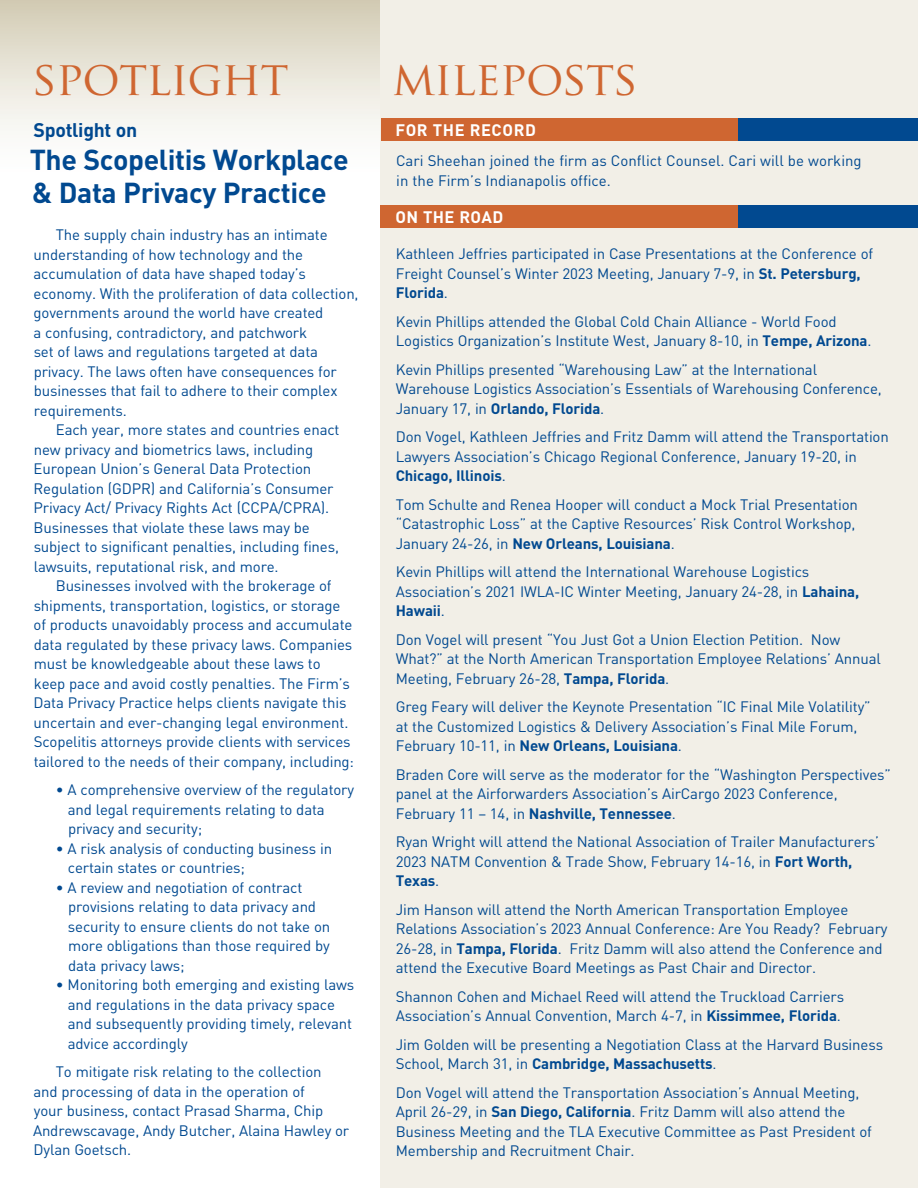
<style>
.page{position:relative;width:918px;height:1188px;background:#fff}
.page>*{position:absolute;margin:0;border:0;box-sizing:border-box;transform-origin:0 0}
.t1{font:46.5px "Trajan Pro";letter-spacing:-.02em;color:#cf6631}
.body_copy{font:700 28.5px "DIN";letter-spacing:-.015em;color:#014990}
.body_copy-2{font:700 19.5px "DIN";letter-spacing:-.015em;color:#014990}
.t2{font:700 16.5px "DIN";letter-spacing:.03em;color:#fff}
.t3{font:15px/19.5px "DIN";letter-spacing:-.01em;color:#014990}
.s1{font-weight:700}
</style>
<div class="page">
<div style="left:0;top:0;width:380px;height:180px;background:linear-gradient(to bottom,#d5ceb8,#fff)"></div>
<div style="left:380px;top:0;width:538px;height:1188px;background:#f2efe7"></div>
<div style="left:381px;top:118px;width:362px;height:23px;background:#cf6631"></div>
<div style="left:380px;top:206px;width:363px;height:22px;background:#cf6631"></div>
<div style="left:738px;top:118px;width:180px;height:23px;background:#014990"></div>
<div style="left:739px;top:206px;width:179px;height:22px;background:#014990"></div>
<p class="t1" style="left:33px;top:49px;width:258px">SPOTLIGHT</p>
<p class="t1" style="left:392px;top:49px;width:248px">MILEPOSTS</p>
<p class="body_copy-2" style="left:34px;top:117px;width:105px">Spotlight on</p>
<p class="body_copy" style="left:30px;top:141px;width:321px">The Scopelitis Workplace</p>
<p class="body_copy" style="left:32px;top:174px;width:296px">&amp; Data Privacy Practice</p>
<p class="t3" style="left:34px;top:225px;width:327px;text-indent:22px">The supply chain industry has an intimate understanding of how technology and the accumulation of data have shaped today’s economy. With the proliferation of data collection, governments around the world have created<br>a confusing, contradictory, and patchwork<br>set of laws and regulations targeted at data privacy. The laws often have consequences for businesses that fail to adhere to their complex requirements.</p>
<p class="t3" style="left:34px;top:420px;width:308px;text-indent:22px">Each year, more states and countries enact new privacy and biometrics laws, including European Union’s General Data Protection Regulation (GDPR) and California’s Consumer Privacy Act/ Privacy Rights Act (CCPA/CPRA).<br>Businesses that violate these laws may be subject to significant penalties, including fines, lawsuits, reputational risk, and more.</p>
<p class="t3" style="left:34px;top:576px;width:322px;text-indent:22px">Businesses involved with the brokerage of shipments, transportation, logistics, or storage of products unavoidably process and accumulate data regulated by these privacy laws. Companies must be knowledgeable about these laws to keep pace and avoid costly penalties. The Firm’s Data Privacy Practice helps clients navigate this uncertain and ever-changing legal environment.<br>Scopelitis attorneys provide clients with services tailored to the needs of their company, including:</p>
<p class="t3" style="left:68px;top:780px;width:288px;text-indent:-12px">• A comprehensive overview of the regulatory and legal requirements relating to data privacy and security;</p>
<p class="t3" style="left:68px;top:838px;width:266px;text-indent:-12px">• A risk analysis of conducting business in certain states or countries;</p>
<p class="t3" style="left:68px;top:877px;width:264px;text-indent:-12px">• A review and negotiation of contract provisions relating to data privacy and security to ensure clients do not take on more obligations than those required by data privacy laws;</p>
<p class="t3" style="left:68px;top:975px;width:288px;text-indent:-12px">• Monitoring both emerging and existing laws and regulations in the data privacy space and subsequently providing timely, relevant advice accordingly</p>
<p class="t3" style="left:33px;top:1062px;width:318px;text-indent:23px">To mitigate risk relating to the collection and processing of data in the operation of<br>your business, contact Prasad Sharma, Chip Andrewscavage, Andy Butcher, Alaina Hawley or Dylan Goetsch.</p>
<p class="t2" style="left:396px;top:119px;width:142px">FOR THE RECORD</p>
<p class="t3" style="left:396px;top:151px;width:467px">Cari Sheehan joined the firm as Conflict Counsel. Cari will be working in the Firm’s Indianapolis office.</p>
<p class="t2" style="left:396px;top:206px;width:109px">ON THE ROAD</p>
<p class="t3" style="left:396px;top:244px;width:479px">Kathleen Jeffries participated in Case Presentations at the Conference of<br>Freight Counsel’s Winter 2023 Meeting, January 7-9, in <span class="s1">St. Petersburg,<br>Florida</span>.</p>
<p class="t3" style="left:396px;top:311px;width:477px">Kevin Phillips attended the Global Cold Chain Alliance - World Food<br>Logistics Organization’s Institute West, January 8-10, in <span class="s1">Tempe, Arizona</span>.</p>
<p class="t3" style="left:396px;top:359px;width:487px">Kevin Phillips presented “Warehousing Law” at the International<br>Warehouse Logistics Association’s Essentials of Warehousing Conference,<br>January 17, in <span class="s1">Orlando, Florida</span>.</p>
<p class="t3" style="left:396px;top:427px;width:495px">Don Vogel, Kathleen Jeffries and Fritz Damm will attend the Transportation<br>Lawyers Association’s Chicago Regional Conference, January 19-20, in<br><span class="s1">Chicago, Illinois</span>.</p>
<p class="t3" style="left:396px;top:494px;width:464px">Tom Schulte and Renea Hooper will conduct a Mock Trial Presentation “Catastrophic Loss” at the Captive Resources’ Risk Control Workshop,<br>January 24-26, in <span class="s1">New Orleans, Louisiana</span>.</p>
<p class="t3" style="left:396px;top:562px;width:465px">Kevin Phillips will attend the International Warehouse Logistics<br>Association’s 2021 IWLA-IC Winter Meeting, January 24-28, in <span class="s1">Lahaina,<br>Hawaii</span>.</p>
<p class="t3" style="left:396px;top:629px;width:487px">Don Vogel will present “You Just Got a Union Election Petition. Now<br>What?” at the North American Transportation Employee Relations’ Annual<br>Meeting, February 26-28, <span class="s1">Tampa, Florida</span>.</p>
<p class="t3" style="left:396px;top:697px;width:476px">Greg Feary will deliver the Keynote Presentation “IC Final Mile Volatility” at the Customized Logistics &amp; Delivery Association’s Final Mile Forum,<br>February 10-11, in <span class="s1">New Orleans, Louisiana</span>.</p>
<p class="t3" style="left:396px;top:764px;width:497px">Braden Core will serve as the moderator for the “Washington Perspectives” panel at the Airforwarders Association’s AirCargo 2023 Conference,<br>February 11 – 14, in <span class="s1">Nashville, Tennessee</span>.</p>
<p class="t3" style="left:396px;top:832px;width:485px">Ryan Wright will attend the National Association of Trailer Manufacturers’<br>2023 NATM Convention &amp; Trade Show, February 14-16, in <span class="s1">Fort Worth,<br>Texas</span>.</p>
<p class="t3" style="left:396px;top:899px;width:493px">Jim Hanson will attend the North American Transportation Employee Relations Association’s 2023 Annual Conference: Are You Ready? February 26-28, in <span class="s1">Tampa, Florida</span>. Fritz Damm will also attend the Conference and attend the Executive Board Meetings as Past Chair and Director.</p>
<p class="t3" style="left:396px;top:986px;width:450px">Shannon Cohen and Michael Reed will attend the Truckload Carriers<br>Association’s Annual Convention, March 4-7, in <span class="s1">Kissimmee, Florida</span>.</p>
<p class="t3" style="left:396px;top:1034px;width:489px">Jim Golden will be presenting a Negotiation Class at the Harvard Business<br>School, March 31, in <span class="s1">Cambridge, Massachusetts</span>.</p>
<p class="t3" style="left:396px;top:1082px;width:478px">Don Vogel will attend the Transportation Association’s Annual Meeting, April 26-29, in <span class="s1">San Diego, California</span>. Fritz Damm will also attend the Business Meeting and the TLA Executive Committee as Past President of Membership and Recruitment Chair.</p>
</div>
